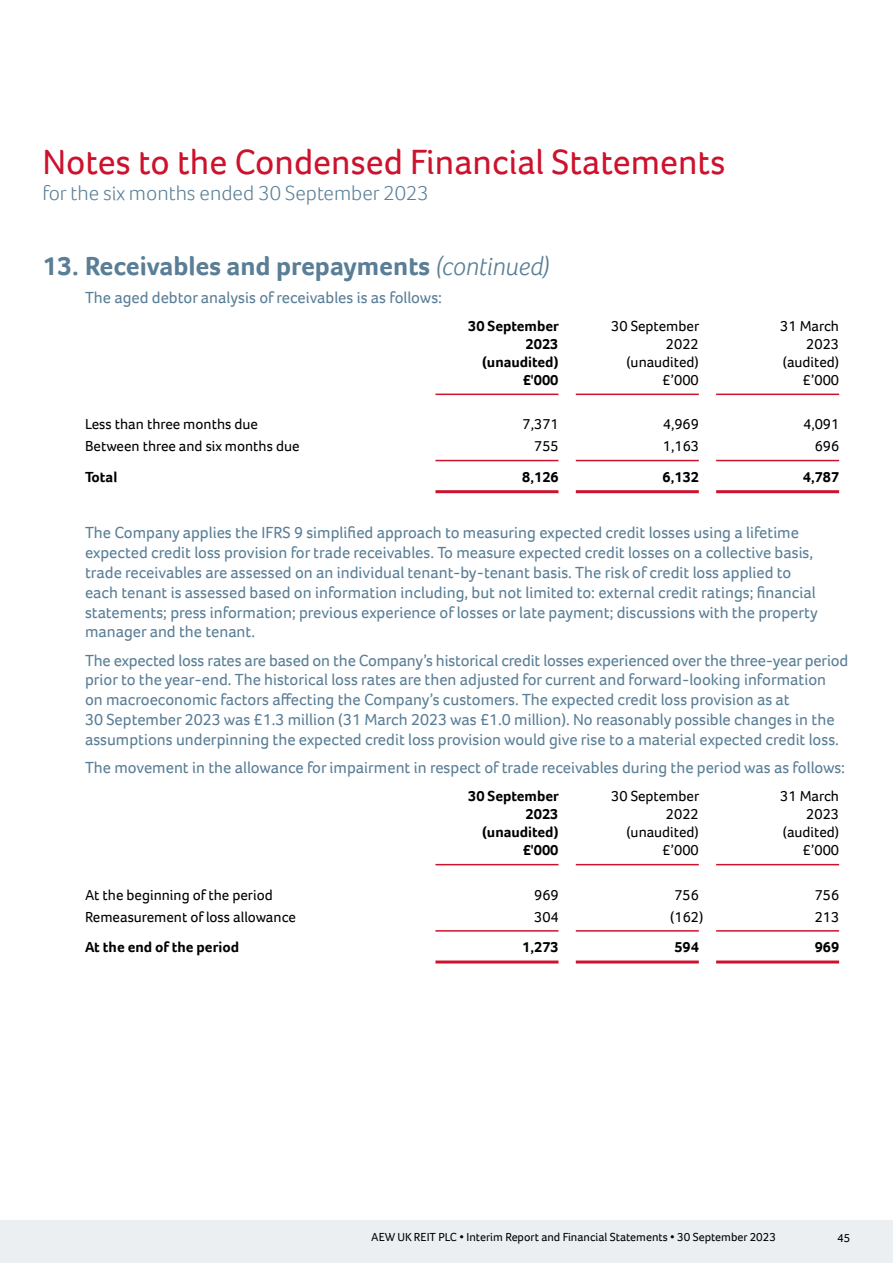
<style>
.page{position:relative;width:893px;height:1263px;background:#fff}
.page>*{position:absolute;margin:0;border:0;box-sizing:border-box;transform-origin:0 0}
.t1{font:36px "Foco";color:#cd122d}
.t2{font:700 27px "Foco";color:#597e96}
.t3{font:300 21px "Foco";color:#597e96}
.t4{font:16.5px/19.8px "Foco";color:#597e96}
.t5{font:15px/18px "Foco";color:#000;text-align:right}
.t6{font:700 15px/18px "Foco";color:#000;text-align:right}
.t7{font:12px "Foco";color:#000}
.s1{font-weight:300;font-style:italic}
</style>
<div class="page">
<div style="left:0;top:1220px;width:893px;height:43px;background:#ebeff1"></div>
<hr style="left:435px;top:394px;width:123px;height:1px;background:#cd122d">
<hr style="left:576px;top:394px;width:123px;height:1px;background:#cd122d">
<hr style="left:716px;top:394px;width:123px;height:1px;background:#cd122d">
<hr style="left:435px;top:460px;width:123px;height:1px;background:#cd122d">
<hr style="left:576px;top:460px;width:123px;height:1px;background:#cd122d">
<hr style="left:716px;top:460px;width:123px;height:1px;background:#cd122d">
<hr style="left:435px;top:490px;width:123px;height:3px;background:#cd122d">
<hr style="left:576px;top:490px;width:123px;height:3px;background:#cd122d">
<hr style="left:716px;top:490px;width:123px;height:3px;background:#cd122d">
<hr style="left:435px;top:864px;width:123px;height:1px;background:#cd122d">
<hr style="left:576px;top:864px;width:123px;height:1px;background:#cd122d">
<hr style="left:716px;top:864px;width:123px;height:1px;background:#cd122d">
<hr style="left:435px;top:930px;width:123px;height:2px;background:#cd122d">
<hr style="left:576px;top:930px;width:123px;height:2px;background:#cd122d">
<hr style="left:716px;top:930px;width:123px;height:2px;background:#cd122d">
<hr style="left:435px;top:960px;width:123px;height:3px;background:#cd122d">
<hr style="left:576px;top:960px;width:123px;height:3px;background:#cd122d">
<hr style="left:716px;top:960px;width:123px;height:3px;background:#cd122d">
<h1 class="t1" style="left:43px;top:138px;width:684px">Notes to the Condensed Financial Statements</h1>
<p class="t3" style="left:43px;top:179px;width:388px">for the six months ended 30 September 2023</p>
<h2 class="t2" style="left:43px;top:248px;width:509px">13. Receivables and prepayments <span class="s1">(continued)</span></h2>
<p class="t4" style="left:85px;top:287px;width:358px">The aged debtor analysis of receivables is as follows:</p>
<p class="t6" style="left:468px;top:317px;width:92px">30 September<br>2023 (unaudited) £'000</p>
<p class="t5" style="left:611px;top:317px;width:90px">30 September<br>2022 (unaudited) £’000</p>
<p class="t5" style="left:780px;top:317px;width:60px">31 March<br>2023 (audited) £’000</p>
<p class="t5" style="left:85px;top:415px;width:175px">Less than three months due</p>
<p class="t5" style="left:522px;top:415px;width:38px">7,371</p>
<p class="t5" style="left:663px;top:415px;width:38px">4,969</p>
<p class="t5" style="left:803px;top:415px;width:38px">4,091</p>
<p class="t5" style="left:85px;top:437px;width:216px">Between three and six months due</p>
<p class="t5" style="left:534px;top:437px;width:26px">755</p>
<p class="t5" style="left:663px;top:437px;width:38px">1,163</p>
<p class="t5" style="left:815px;top:437px;width:26px">696</p>
<p class="t6" style="left:85px;top:467px;width:34px">Total</p>
<p class="t6" style="left:522px;top:467px;width:38px">8,126</p>
<p class="t6" style="left:663px;top:467px;width:38px">6,132</p>
<p class="t6" style="left:803px;top:467px;width:38px">4,787</p>
<p class="t4" style="left:85px;top:523px;width:734px">The Company applies the IFRS 9 simplified approach to measuring expected credit losses using a lifetime expected credit loss provision for trade receivables. To measure expected credit losses on a collective basis, trade receivables are assessed on an individual tenant-by-tenant basis. The risk of credit loss applied to each tenant is assessed based on information including, but not limited to: external credit ratings; financial statements; press information; previous experience of losses or late payment; discussions with the property manager and the tenant.</p>
<p class="t4" style="left:85px;top:650px;width:765px">The expected loss rates are based on the Company’s historical credit losses experienced over the three-year period prior to the year-end. The historical loss rates are then adjusted for current and forward-looking information<br>on macroeconomic factors affecting the Company’s customers. The expected credit loss provision as at<br>30 September 2023 was £1.3 million (31 March 2023 was £1.0 million). No reasonably possible changes in the assumptions underpinning the expected credit loss provision would give rise to a material expected credit loss.</p>
<p class="t4" style="left:85px;top:757px;width:762px">The movement in the allowance for impairment in respect of trade receivables during the period was as follows:</p>
<p class="t6" style="left:468px;top:787px;width:92px">30 September<br>2023 (unaudited) £'000</p>
<p class="t5" style="left:611px;top:787px;width:90px">30 September<br>2022 (unaudited) £’000</p>
<p class="t5" style="left:780px;top:787px;width:60px">31 March<br>2023 (audited) £’000</p>
<p class="t5" style="left:85px;top:885px;width:189px">At the beginning of the period</p>
<p class="t5" style="left:534px;top:885px;width:26px">969</p>
<p class="t5" style="left:674px;top:885px;width:26px">756</p>
<p class="t5" style="left:815px;top:885px;width:26px">756</p>
<p class="t5" style="left:85px;top:907px;width:212px">Remeasurement of loss allowance</p>
<p class="t5" style="left:534px;top:907px;width:26px">304</p>
<p class="t5" style="left:670px;top:907px;width:35px">(162)</p>
<p class="t5" style="left:815px;top:907px;width:26px">213</p>
<p class="t6" style="left:85px;top:938px;width:156px">At the end of the period</p>
<p class="t6" style="left:522px;top:938px;width:38px">1,273</p>
<p class="t6" style="left:674px;top:938px;width:26px">594</p>
<p class="t6" style="left:815px;top:938px;width:26px">969</p>
<p class="t7" style="left:371px;top:1229px;width:406px">AEW UK REIT PLC • Interim Report and Financial Statements • 30 September 2023</p>
<p class="t7" style="left:837px;top:1230px;width:15px">45</p>
</div>
